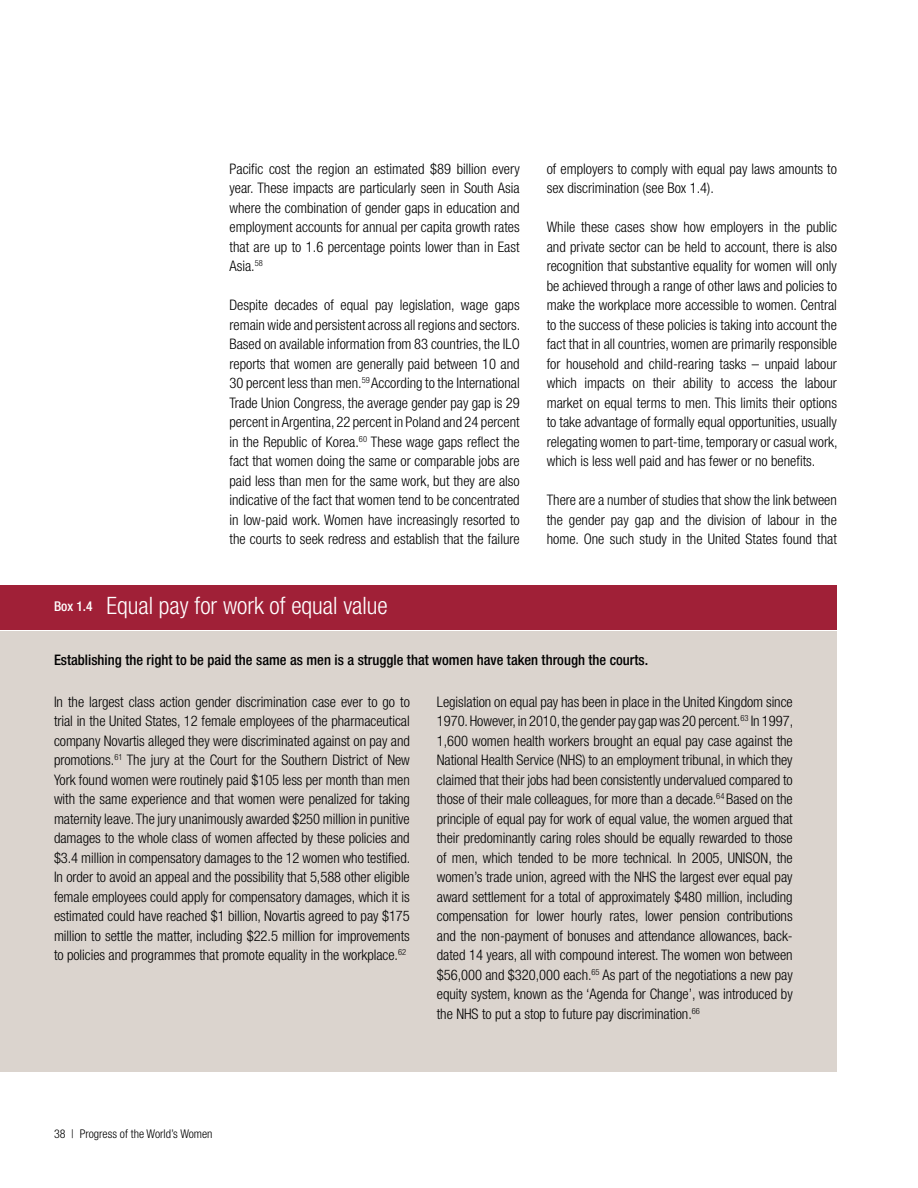
<style>
.page{position:relative;width:918px;height:1188px;background:#fff}
.page>*{position:absolute;margin:0;border:0;box-sizing:border-box;transform-origin:0 0}
.t1{font:300 condensed 24px "Helvetica Neue";color:#fff}
.t2{font:300 condensed 14.55px/19.5px "Helvetica Neue";color:#000;text-align:justify}
.t3{font:500 condensed 14.55px "Helvetica Neue";color:#000}
.t4{font:300 condensed 12px "Helvetica Neue";color:#000}
.s1{font-weight:500;font-size:13.5px}
</style>
<div class="page">
<div style="left:0;top:631px;width:837px;height:440px;background:#dbd4ce"></div>
<div style="left:0;top:585px;width:837px;height:45px;background:#a02037"></div>
<p class="t2" style="left:230px;top:159px;width:292px">Pacific cost the region an estimated $89 billion every year. These impacts are particularly seen in South Asia where the combination of gender gaps in education and employment accounts for annual per capita growth rates that are up to 1.6 percentage points lower than in East Asia.<sup>58</sup></p>
<p class="t2" style="left:230px;top:295px;width:292px">Despite decades of equal pay legislation, wage gaps remain wide and persistent across all regions and sectors.<br>Based on available information from 83 countries, the ILO reports that women are generally paid between 10 and 30 percent less than men.<sup>59</sup> According to the International Trade Union Congress, the average gender pay gap is 29 percent in Argentina, 22 percent in Poland and 24 percent in the Republic of Korea.<sup>60</sup> These wage gaps reflect the fact that women doing the same or comparable jobs are paid less than men for the same work, but they are also indicative of the fact that women tend to be concentrated in low-paid work. Women have increasingly resorted to the courts to seek redress and establish that the failure</p>
<h1 class="t1" style="left:54px;top:592px;width:335px"><span class="s1">Box 1.4</span> Equal pay for work of equal value</h1>
<p class="t2" style="left:547px;top:159px;width:292px">of employers to comply with equal pay laws amounts to sex discrimination (see Box 1.4).</p>
<p class="t2" style="left:547px;top:217px;width:292px">While these cases show how employers in the public and private sector can be held to account, there is also recognition that substantive equality for women will only be achieved through a range of other laws and policies to make the workplace more accessible to women. Central to the success of these policies is taking into account the fact that in all countries, women are primarily responsible for household and child-rearing tasks – unpaid labour which impacts on their ability to access the labour market on equal terms to men. This limits their options to take advantage of formally equal opportunities, usually relegating women to part-time, temporary or casual work, which is less well paid and has fewer or no benefits.</p>
<p class="t2" style="left:547px;top:490px;width:292px">There are a number of studies that show the link between the gender pay gap and the division of labour in the home. One such study in the United States found that</p>
<p class="t3" style="left:54px;top:652px;width:596px">Establishing the right to be paid the same as men is a struggle that women have taken through the courts.</p>
<p class="t2" style="left:54px;top:692px;width:358px">In the largest class action gender discrimination case ever to go to trial in the United States, 12 female employees of the pharmaceutical company Novartis alleged they were discriminated against on pay and promotions.<sup>61</sup> The jury at the Court for the Southern District of New York found women were routinely paid $105 less per month than men with the same experience and that women were penalized for taking maternity leave. The jury unanimously awarded $250 million in punitive damages to the whole class of women affected by these policies and $3.4 million in compensatory damages to the 12 women who testified.<br>In order to avoid an appeal and the possibility that 5,588 other eligible female employees could apply for compensatory damages, which it is estimated could have reached $1 billion, Novartis agreed to pay $175 million to settle the matter, including $22.5 million for improvements to policies and programmes that promote equality in the workplace.<sup>62</sup></p>
<p class="t2" style="left:437px;top:692px;width:358px">Legislation on equal pay has been in place in the United Kingdom since 1970. However, in 2010, the gender pay gap was 20 percent.<sup>63</sup> In 1997, 1,600 women health workers brought an equal pay case against the National Health Service (NHS) to an employment tribunal, in which they claimed that their jobs had been consistently undervalued compared to those of their male colleagues, for more than a decade.<sup>64</sup> Based on the principle of equal pay for work of equal value, the women argued that their predominantly caring roles should be equally rewarded to those of men, which tended to be more technical. In 2005, UNISON, the women’s trade union, agreed with the NHS the largest ever equal pay award settlement for a total of approximately $480 million, including compensation for lower hourly rates, lower pension contributions and the non-payment of bonuses and attendance allowances, back&shy;dated 14 years, all with compound interest. The women won between $56,000 and $320,000 each.<sup>65</sup> As part of the negotiations a new pay equity system, known as the ‘Agenda for Change’, was introduced by the NHS to put a stop to future pay discrimination.<sup>66</sup></p>
<p class="t4" style="left:54px;top:1126px;width:160px">38 | Progress of the World’s Women</p>
</div>
